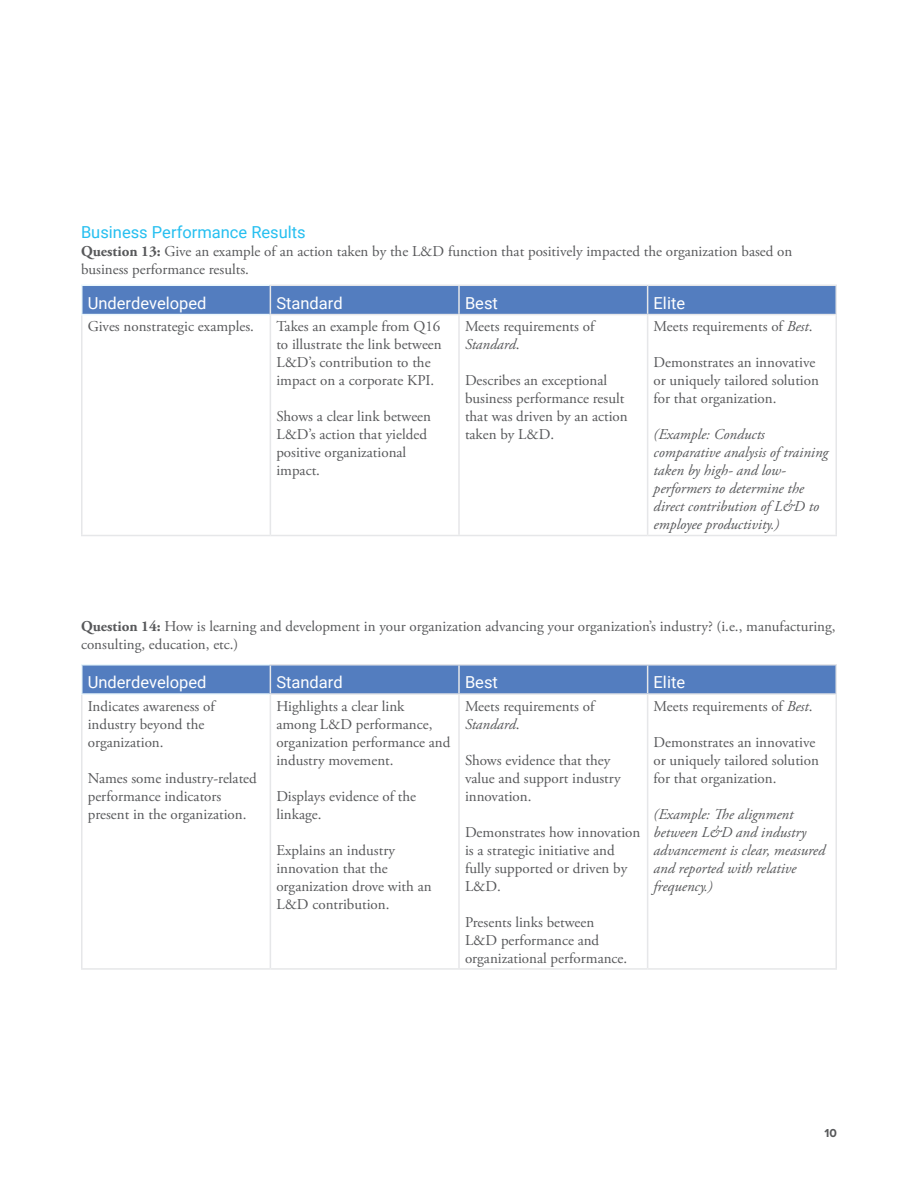
<style>
.page{position:relative;width:918px;height:1188px;background:#fff}
.page>*{position:absolute;margin:0;border:0;box-sizing:border-box;transform-origin:0 0}
.L2_Table_Header{font:16.5px "Roboto";color:#fff}
.L2_Header{font:16.5px "Roboto";color:#26bff0}
.paragraph_copy{font:15px/18px "Adobe Garamond Pro";color:#57585a}
.paragraph_copy-2{font:italic 15px/18px "Adobe Garamond Pro";color:#57585a}
.L2_Header-2{font:15px/18px "Adobe Garamond Pro";color:#57585a}
.t1{font:700 12px "Proxima Nova";color:#57585a}
.s1{font-weight:700}
.s2{font-style:italic}
</style>
<div class="page">
<hr style="left:81px;top:315px;width:1px;height:220px;background:#e6e7e9">
<hr style="left:81px;top:535px;width:189px;height:1px;background:#e6e7e9">
<hr style="left:270px;top:315px;width:1px;height:220px;background:#e6e7e9">
<hr style="left:270px;top:535px;width:189px;height:1px;background:#e6e7e9">
<hr style="left:458px;top:315px;width:2px;height:220px;background:#e6e7e9">
<hr style="left:459px;top:535px;width:189px;height:1px;background:#e6e7e9">
<hr style="left:647px;top:315px;width:1px;height:220px;background:#e6e7e9">
<hr style="left:836px;top:315px;width:1px;height:220px;background:#e6e7e9">
<hr style="left:648px;top:535px;width:189px;height:1px;background:#e6e7e9">
<svg style="left:81px;top:285px;width:756px;height:30px;background:#5c84c1"></svg>
<hr style="left:81px;top:285px;width:189px;height:1px;background:#ebf7fc">
<hr style="left:81px;top:314px;width:189px;height:1px;background:#ebf7fc">
<hr style="left:81px;top:695px;width:1px;height:273px;background:#e6e7e9">
<hr style="left:81px;top:968px;width:189px;height:2px;background:#e6e7e9">
<hr style="left:270px;top:695px;width:1px;height:273px;background:#e6e7e9">
<hr style="left:270px;top:968px;width:189px;height:2px;background:#e6e7e9">
<hr style="left:458px;top:695px;width:2px;height:273px;background:#e6e7e9">
<hr style="left:459px;top:968px;width:189px;height:2px;background:#e6e7e9">
<hr style="left:647px;top:695px;width:1px;height:273px;background:#e6e7e9">
<hr style="left:836px;top:695px;width:1px;height:273px;background:#e6e7e9">
<hr style="left:648px;top:968px;width:189px;height:2px;background:#e6e7e9">
<hr style="left:270px;top:664px;width:189px;height:2px;background:#e6e7e9">
<hr style="left:459px;top:664px;width:189px;height:2px;background:#e6e7e9">
<hr style="left:648px;top:664px;width:189px;height:2px;background:#e6e7e9">
<hr style="left:270px;top:693px;width:189px;height:2px;background:#e6e7e9">
<hr style="left:459px;top:693px;width:189px;height:2px;background:#e6e7e9">
<hr style="left:648px;top:693px;width:189px;height:2px;background:#e6e7e9">
<div style="left:81px;top:665px;width:756px;height:29px;background:#537dbf"></div>
<hr style="left:81px;top:664px;width:189px;height:2px;background:#ebf7fc">
<hr style="left:81px;top:693px;width:189px;height:2px;background:#ebf7fc">
<p class="L2_Header" style="left:81px;top:220px;width:226px">Business Performance Results</p>
<p class="L2_Header-2" style="left:81px;top:243px;width:713px"><span class="s1">Question 13:</span> Give an example of an action taken by the L&amp;D function that positively impacted the organization based on business performance results.</p>
<p class="L2_Table_Header" style="left:88px;top:291px;width:120px">Underdeveloped</p>
<p class="L2_Table_Header" style="left:276px;top:291px;width:68px">Standard</p>
<p class="L2_Table_Header" style="left:465px;top:291px;width:34px">Best</p>
<p class="L2_Table_Header" style="left:654px;top:291px;width:33px">Elite</p>
<p class="paragraph_copy" style="left:88px;top:318px;width:168px">Gives nonstrategic examples.</p>
<p class="paragraph_copy" style="left:276px;top:318px;width:167px">Takes an example from Q16 to illustrate the link between<br>L&amp;D’s contribution to the impact on a corporate KPI.</p>
<p class="paragraph_copy" style="left:276px;top:408px;width:156px">Shows a clear link between<br>L&amp;D’s action that yielded positive organizational impact.</p>
<p class="paragraph_copy" style="left:465px;top:318px;width:131px">Meets requirements of<br><span class="s2">Standard</span>.</p>
<p class="paragraph_copy" style="left:465px;top:372px;width:164px">Describes an exceptional business performance result that was driven by an action taken by L&amp;D.</p>
<p class="paragraph_copy" style="left:654px;top:318px;width:160px">Meets requirements of <span class="s2">Best</span>.</p>
<p class="paragraph_copy" style="left:654px;top:354px;width:167px">Demonstrates an innovative or uniquely tailored solution for that organization.</p>
<p class="paragraph_copy-2" style="left:654px;top:426px;width:176px">(Example: Conducts comparative analysis of training taken by high- and low&shy;performers to determine the direct contribution of L&amp;D to employee productivity.)</p>
<p class="paragraph_copy" style="left:81px;top:618px;width:756px"><span class="s1">Question 14:</span> How is learning and development in your organization advancing your organization’s industry? (i.e., manufacturing, consulting, education, etc.)</p>
<p class="L2_Table_Header" style="left:88px;top:671px;width:120px">Underdeveloped</p>
<p class="L2_Table_Header" style="left:276px;top:671px;width:68px">Standard</p>
<p class="L2_Table_Header" style="left:465px;top:671px;width:34px">Best</p>
<p class="L2_Table_Header" style="left:654px;top:671px;width:33px">Elite</p>
<p class="paragraph_copy" style="left:88px;top:698px;width:129px">Indicates awareness of industry beyond the organization.</p>
<p class="paragraph_copy" style="left:88px;top:770px;width:171px">Names some industry-related performance indicators present in the organization.</p>
<p class="paragraph_copy" style="left:276px;top:698px;width:176px">Highlights a clear link<br>among L&amp;D performance, organization performance and industry movement.</p>
<p class="paragraph_copy" style="left:276px;top:788px;width:141px">Displays evidence of the linkage.</p>
<p class="paragraph_copy" style="left:276px;top:842px;width:157px">Explains an industry innovation that the organization drove with an<br>L&amp;D contribution.</p>
<p class="paragraph_copy" style="left:465px;top:698px;width:131px">Meets requirements of<br><span class="s2">Standard</span>.</p>
<p class="paragraph_copy" style="left:465px;top:752px;width:157px">Shows evidence that they value and support industry innovation.</p>
<p class="paragraph_copy" style="left:465px;top:824px;width:177px">Demonstrates how innovation is a strategic initiative and fully supported or driven by<br>L&amp;D.</p>
<p class="paragraph_copy" style="left:465px;top:914px;width:164px">Presents links between<br>L&amp;D performance and organizational performance.</p>
<p class="paragraph_copy" style="left:654px;top:698px;width:160px">Meets requirements of <span class="s2">Best</span>.</p>
<p class="paragraph_copy" style="left:654px;top:734px;width:167px">Demonstrates an innovative or uniquely tailored solution for that organization.</p>
<p class="paragraph_copy-2" style="left:654px;top:806px;width:173px">(Example: The alignment between L&amp;D and industry advancement is clear, measured and reported with relative frequency.)</p>
<p class="t1" style="left:825px;top:1124px;width:14px">10</p>
</div>
